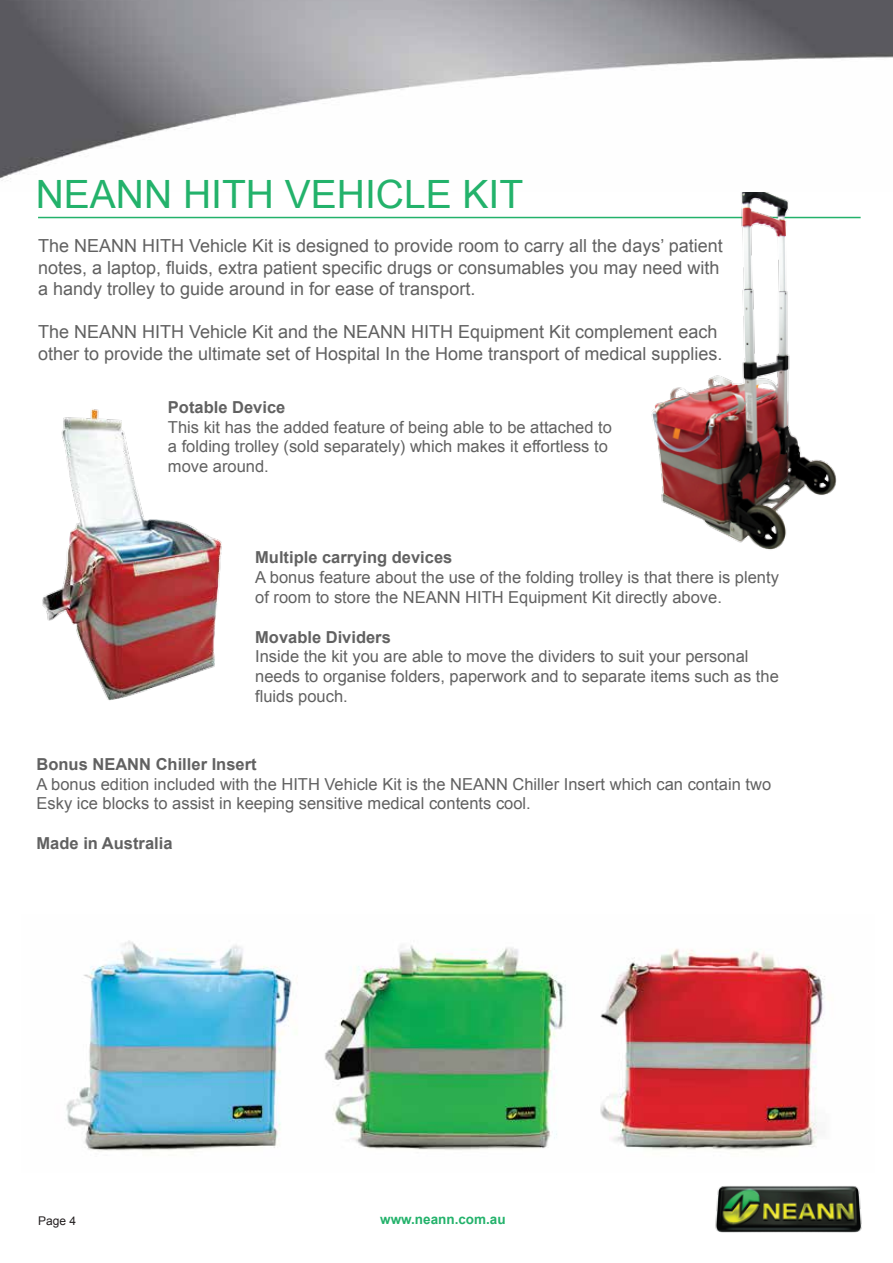
<style>
.page{position:relative;width:893px;height:1263px;background:#fff}
.page>*{position:absolute;margin:0;border:0;box-sizing:border-box;transform-origin:0 0}
.t1{font:39px "Arial";color:#23b26b}
.t2{font:18px/21.6px "Arial";color:#616161}
.t3{font:16.5px/19.8px "Arial";color:#616161}
.t4{font:700 16.5px "Arial";color:#616161}
.t5{font:700 13.5px "Arial";color:#23b26b}
.t6{font:12px "Arial";color:#231f20}
</style>
<div class="page">
<img style="left:715px;top:1186px;width:147px;height:47px">
<hr style="left:38px;top:217px;width:823px;height:1px;background:#23b26b">
<img style="left:66px;top:940px;width:759px;height:213px">
<img style="left:42px;top:409px;width:180px;height:292px">
<img style="left:601px;top:192px;width:260px;height:358px">
<img style="left:0;top:0;width:893px;height:181px">
<h1 class="t1" style="left:36px;top:169px;width:489px">NEANN HITH VEHICLE KIT</h1>
<p class="t2" style="left:38px;top:235px;width:686px">The NEANN HITH Vehicle Kit is designed to provide room to carry all the days’ patient notes, a laptop, fluids, extra patient specific drugs or consumables you may need with a handy trolley to guide around in for ease of transport.</p>
<p class="t2" style="left:38px;top:321px;width:686px">The NEANN HITH Vehicle Kit and the NEANN HITH Equipment Kit complement each other to provide the ultimate set of Hospital In the Home transport of medical supplies.</p>
<p class="t4" style="left:168px;top:396px;width:119px">Potable Device</p>
<p class="t3" style="left:168px;top:417px;width:445px">This kit has the added feature of being able to be attached to a folding trolley (sold separately) which makes it effortless to move around.</p>
<p class="t4" style="left:255px;top:546px;width:199px">Multiple carrying devices</p>
<p class="t3" style="left:255px;top:568px;width:525px">A bonus feature about the use of the folding trolley is that there is plenty of room to store the NEANN HITH Equipment Kit directly above.</p>
<p class="t4" style="left:255px;top:626px;width:137px">Movable Dividers</p>
<p class="t3" style="left:255px;top:647px;width:525px">Inside the kit you are able to move the dividers to suit your personal needs to organise folders, paperwork and to separate items such as the fluids pouch.</p>
<p class="t4" style="left:37px;top:753px;width:222px">Bonus NEANN Chiller Insert</p>
<p class="t3" style="left:37px;top:774px;width:736px">A bonus edition included with the HITH Vehicle Kit is the NEANN Chiller Insert which can contain two<br>Esky ice blocks to assist in keeping sensitive medical contents cool.</p>
<p class="t4" style="left:37px;top:832px;width:138px">Made in Australia</p>
<p class="t6" style="left:38px;top:1213px;width:40px">Page 4</p>
<p class="t5" style="left:380px;top:1210px;width:127px">www.neann.com.au</p>
</div>
